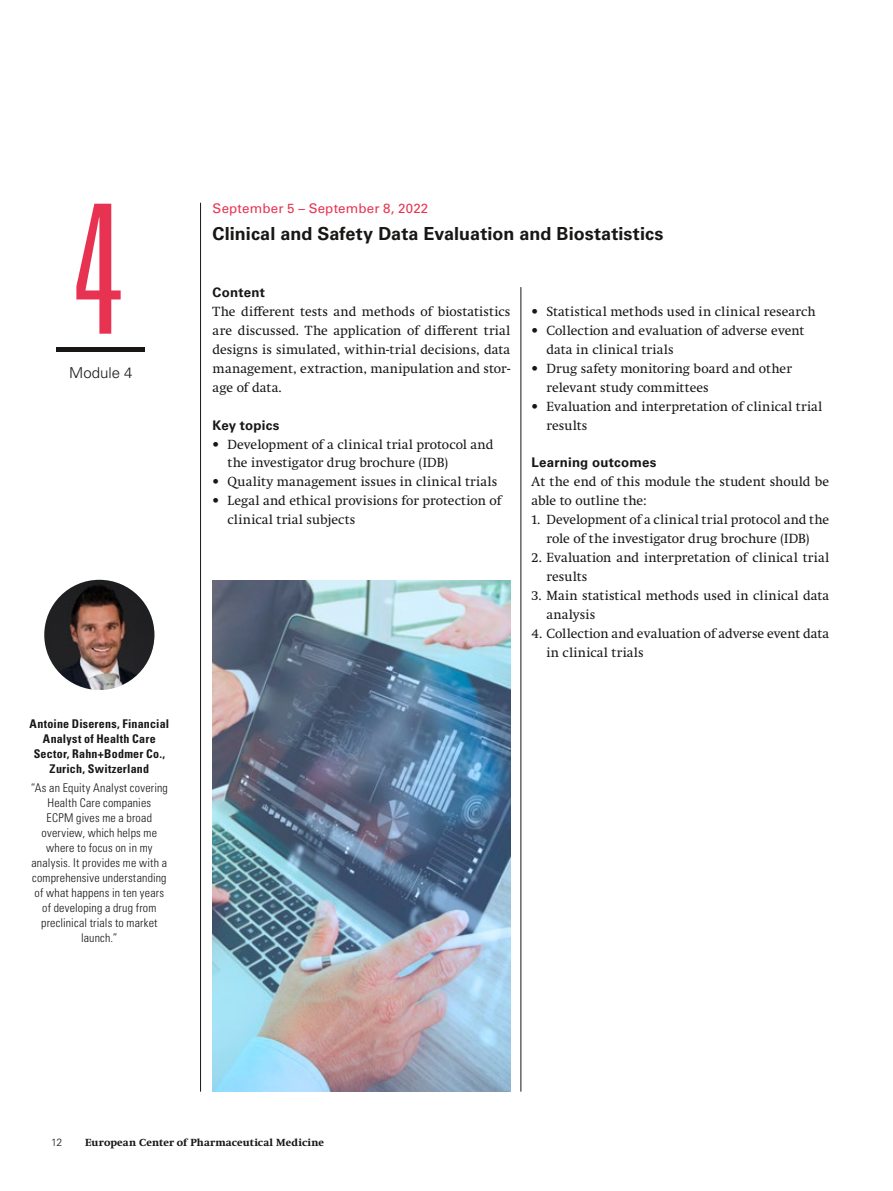
<style>
.page{position:relative;width:893px;height:1191px;background:#fff}
.page>*{position:absolute;margin:0;border:0;box-sizing:border-box;transform-origin:0 0}
.Module_Zahl{font:300 ultra-condensed 180px "Univers LT Std";color:#e73351}
.Titel_Modul{font:700 18px "Univers LT Std";letter-spacing:.005em;color:#181716}
.Module_Modul{font:300 15px "Univers LT Std";color:#181716}
.Fliesstext{font:13.5px/18.9px "Swift Neue LT Pro";letter-spacing:.01em;color:#181716}
.Zwischentitel_bold{font:700 13.35px "Univers LT Std";letter-spacing:.015em;color:#181716}
.Datum_Modul{font:13.35px "Univers LT Std";letter-spacing:.015em;color:#e73351}
.Marginal_Zitate{font:300 condensed 12px/15px "Univers LT Std";letter-spacing:.015em;color:#181716;text-align:center}
.Marginaltitel_schwar{font:700 condensed 12px/15px "Univers LT Std";letter-spacing:.02em;color:#181716;text-align:center}
.t1{font:700 10.5px "Swift Neue LT Pro";letter-spacing:.015em;color:#181716}
.t2{font:300 10.5px "Univers LT Std";color:#181716}
</style>
<div class="page">
<hr style="left:521px;top:287px;width:1px;height:804px;background:#181716">
<hr style="left:200px;top:203px;width:1px;height:888px;background:#181716">
<div style="left:56px;top:347px;width:89px;height:5px;background:#181716"></div>
<img style="left:213px;top:581px;width:297px;height:510px">
<img style="left:44px;top:580px;width:110px;height:110px;border-radius:55px">
<p class="Module_Zahl" style="left:73px;top:176px;width:51px">4</p>
<p class="Module_Modul" style="left:69px;top:363px;width:65px">Module 4</p>
<p class="Marginaltitel_schwar" style="left:30px;top:716px;width:141px">Antoine Diserens, Financial<br>Analyst of Health Care<br>Sector, Rahn+Bodmer Co.,<br>Zurich, Switzerland</p>
<p class="Marginal_Zitate" style="left:31px;top:780px;width:139px">“As an Equity Analyst covering<br>Health Care companies<br>ECPM gives me a broad overview, which helps me where to focus on in my analysis. It provides me with a comprehensive understanding of what happens in ten years of developing a drug from preclinical trials to market launch.”</p>
<p class="Datum_Modul" style="left:213px;top:200px;width:217px">September 5 – September 8, 2022</p>
<p class="Titel_Modul" style="left:213px;top:223px;width:452px">Clinical and Safety Data Evaluation and Biostatistics</p>
<p class="Zwischentitel_bold" style="left:213px;top:285px;width:54px">Content</p>
<p class="Fliesstext" style="left:213px;top:302px;width:299px;text-align:justify">The different tests and methods of biostatistics are discussed. The application of different trial designs is simulated, within-trial decisions, data management, extraction, manipulation and stor&shy;age of data.</p>
<p class="Zwischentitel_bold" style="left:213px;top:417px;width:68px">Key topics</p>
<p class="Fliesstext" style="left:227px;top:434px;width:267px;text-indent:-15px">• Development of a clinical trial protocol and the investigator drug brochure (IDB)</p>
<p class="Fliesstext" style="left:213px;top:472px;width:286px">• Quality management issues in clinical trials</p>
<p class="Fliesstext" style="left:227px;top:491px;width:275px;text-indent:-15px">• Legal and ethical provisions for protection of clinical trial subjects</p>
<p class="Fliesstext" style="left:531px;top:302px;width:286px">• Statistical methods used in clinical research</p>
<p class="Fliesstext" style="left:546px;top:321px;width:259px;text-indent:-15px">• Collection and evaluation of adverse event data in clinical trials</p>
<p class="Fliesstext" style="left:546px;top:359px;width:247px;text-indent:-15px">• Drug safety monitoring board and other relevant study committees</p>
<p class="Fliesstext" style="left:546px;top:397px;width:277px;text-indent:-15px">• Evaluation and interpretation of clinical trial results</p>
<p class="Zwischentitel_bold" style="left:531px;top:455px;width:126px">Learning outcomes</p>
<p class="Fliesstext" style="left:531px;top:472px;width:299px">At the end of this module the student should be able to outline the:</p>
<p class="Fliesstext" style="left:531px;top:510px;width:299px;text-align:center">1. Development of a clinical trial protocol and the role of the investigator drug brochure (IDB)</p>
<p class="Fliesstext" style="left:546px;top:548px;width:284px;text-indent:-15px">2. Evaluation and interpretation of clinical trial results</p>
<p class="Fliesstext" style="left:546px;top:586px;width:284px;text-indent:-15px">3. Main statistical methods used in clinical data analysis</p>
<p class="Fliesstext" style="left:546px;top:623px;width:284px;text-indent:-15px">4. Collection and evaluation of adverse event data in clinical trials</p>
<p class="t2" style="left:51px;top:1136px;width:13px">12</p>
<p class="t1" style="left:85px;top:1136px;width:241px">European Center of Pharmaceutical Medicine</p>
</div>
